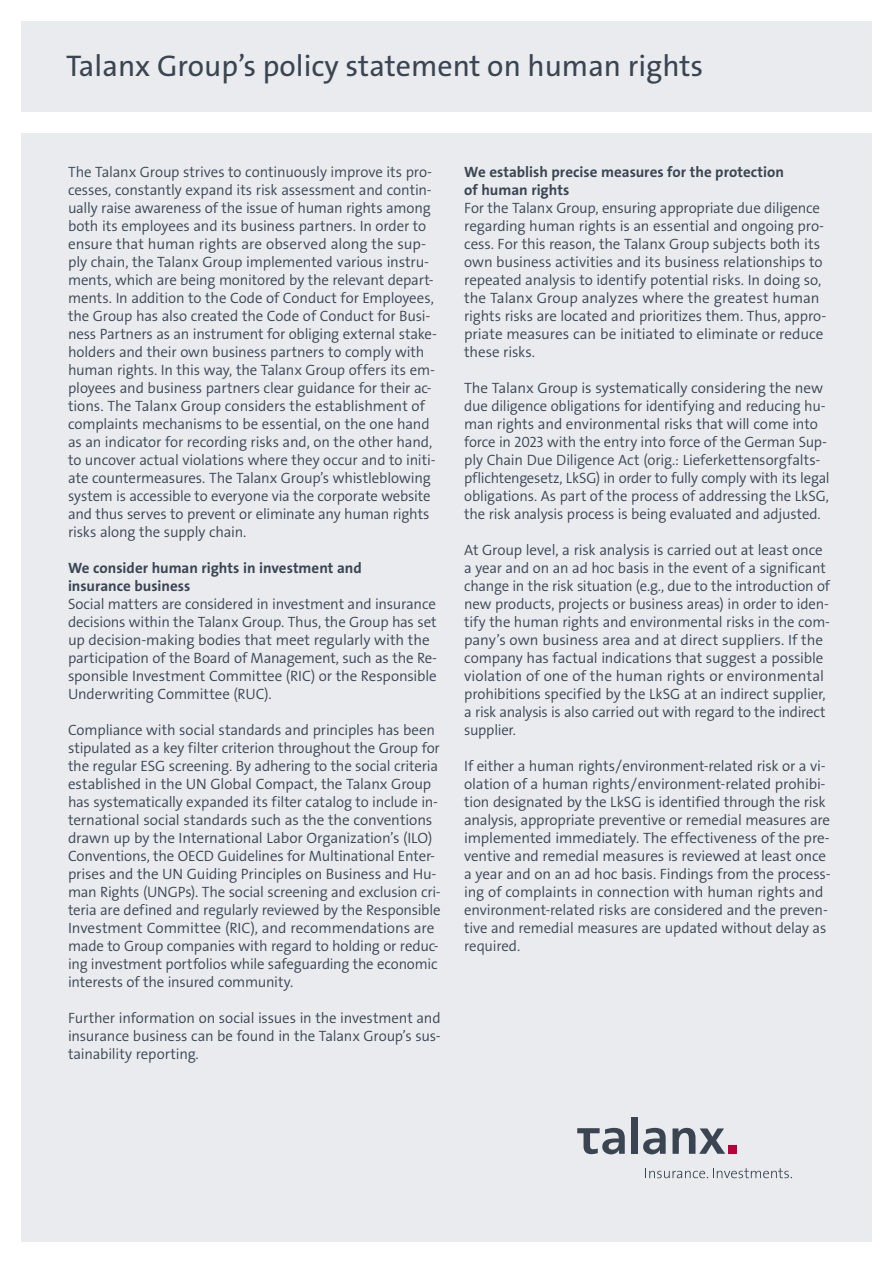
<style>
.page{position:relative;width:893px;height:1263px;background:#fff}
.page>*{position:absolute;margin:0;border:0;box-sizing:border-box;transform-origin:0 0}
.t1{font:30px "The Sans LP5 Plain";color:#3b4552}
.t2{font:15px/18px "The Sans LP4 Se Lig";letter-spacing:-.01em;color:#3b4552}
.t3{font:15px/18px "The Sans LP7 Bld";color:#3b4552}
</style>
<div class="page">
<div style="left:21px;top:133px;width:851px;height:1109px;background:#e9ebef"></div>
<div style="left:21px;top:21px;width:851px;height:91px;background:#e9ebef"></div>
<div style="left:729px;top:1145px;width:8px;height:9px;background:#b90039"></div>
<svg style="left:672px;top:1128px;width:53px;height:26px"></svg>
<svg style="left:643px;top:1128px;width:23px;height:26px"></svg>
<div style="left:631px;top:1117px;width:7px;height:37px;background:#3b4552"></div>
<svg style="left:577px;top:1128px;width:48px;height:26px"></svg>
<svg style="left:645px;top:1168px;width:147px;height:10px"></svg>
<h1 class="t1" style="left:66px;top:46px;width:639px">Talanx Group’s policy statement on human rights</h1>
<p class="t2" style="left:68px;top:163px;width:370px">The Talanx Group strives to continuously improve its pro&shy;cesses, constantly expand its risk assessment and contin&shy;ually raise awareness of the issue of human rights among both its employees and its business partners. In order to ensure that human rights are observed along the sup&shy;ply chain, the Talanx Group implemented various instru&shy;ments, which are being monitored by the relevant depart&shy;ments. In addition to the Code of Conduct for Employees, the Group has also created the Code of Conduct for Busi&shy;ness Partners as an instrument for obliging external stake&shy;holders and their own business partners to comply with human rights. In this way, the Talanx Group offers its em&shy;ployees and business partners clear guidance for their ac&shy;tions. The Talanx Group considers the establishment of complaints mechanisms to be essential, on the one hand as an indicator for recording risks and, on the other hand, to uncover actual violations where they occur and to initi&shy;ate countermeasures. The Talanx Group’s whistleblowing system is accessible to everyone via the corporate website and thus serves to prevent or eliminate any human rights risks along the supply chain.</p>
<p class="t3" style="left:68px;top:559px;width:295px">We consider human rights in investment and insurance business</p>
<p class="t2" style="left:68px;top:595px;width:371px">Social matters are considered in investment and insurance decisions within the Talanx Group. Thus, the Group has set up decision-making bodies that meet regularly with the participation of the Board of Management, such as the Re&shy;sponsible Investment Committee (RIC) or the Responsible Underwriting Committee (RUC).</p>
<p class="t2" style="left:68px;top:721px;width:374px">Compliance with social standards and principles has been stipulated as a key filter criterion throughout the Group for the regular ESG screening. By adhering to the social criteria established in the UN Global Compact, the Talanx Group has systematically expanded its filter catalog to include in&shy;ternational social standards such as the the conventions drawn up by the International Labor Organization’s (ILO)<br>Conventions, the OECD Guidelines for Multinational Enter&shy;prises and the UN Guiding Principles on Business and Hu&shy;man Rights (UNGPs). The social screening and exclusion cri&shy;teria are defined and regularly reviewed by the Responsible Investment Committee (RIC), and recommendations are made to Group companies with regard to holding or reduc&shy;ing investment portfolios while safeguarding the economic interests of the insured community.</p>
<p class="t2" style="left:68px;top:1009px;width:374px;text-align:justify">Further information on social issues in the investment and insurance business can be found in the Talanx Group’s sus&shy;tainability reporting.</p>
<p class="t3" style="left:464px;top:163px;width:321px">We establish precise measures for the protection of human rights</p>
<p class="t2" style="left:464px;top:199px;width:364px">For the Talanx Group, ensuring appropriate due diligence regarding human rights is an essential and ongoing pro&shy;cess. For this reason, the Talanx Group subjects both its own business activities and its business relationships to repeated analysis to identify potential risks. In doing so, the Talanx Group analyzes where the greatest human rights risks are located and prioritizes them. Thus, appro&shy;priate measures can be initiated to eliminate or reduce these risks.</p>
<p class="t2" style="left:464px;top:379px;width:367px">The Talanx Group is systematically considering the new due diligence obligations for identifying and reducing hu&shy;man rights and environmental risks that will come into force in 2023 with the entry into force of the German Sup&shy;ply Chain Due Diligence Act (orig.: Lieferkettensorgfalts&shy;pflichtengesetz, LkSG) in order to fully comply with its legal obligations. As part of the process of addressing the LkSG, the risk analysis process is being evaluated and adjusted.</p>
<p class="t2" style="left:464px;top:541px;width:367px">At Group level, a risk analysis is carried out at least once a year and on an ad hoc basis in the event of a significant change in the risk situation (e.g., due to the introduction of new products, projects or business areas) in order to iden&shy;tify the human rights and environmental risks in the com&shy;pany’s own business area and at direct suppliers. If the company has factual indications that suggest a possible violation of one of the human rights or environmental prohibitions specified by the LkSG at an indirect supplier, a risk analysis is also carried out with regard to the indirect supplier.</p>
<p class="t2" style="left:464px;top:757px;width:368px">If either a human rights/environment-related risk or a vi&shy;olation of a human rights/environment-related prohibi&shy;tion designated by the LkSG is identified through the risk analysis, appropriate preventive or remedial measures are implemented immediately. The effectiveness of the pre&shy;ventive and remedial measures is reviewed at least once a year and on an ad hoc basis. Findings from the process&shy;ing of complaints in connection with human rights and environment-related risks are considered and the preven&shy;tive and remedial measures are updated without delay as required.</p>
</div>
